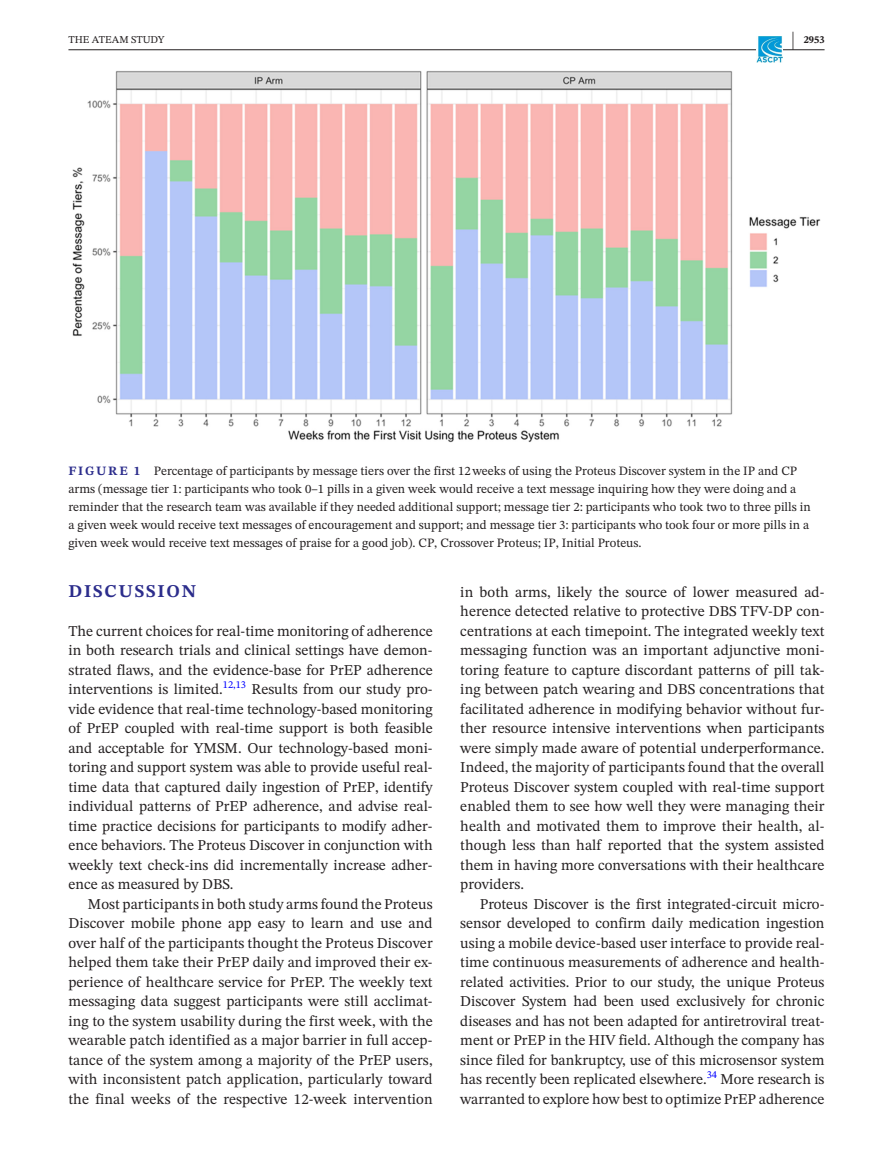
<style>
.page{position:relative;width:893px;height:1174px;background:#fff}
.page>*{position:absolute;margin:0;border:0;box-sizing:border-box;transform-origin:0 0}
.t1{font:700 21px "STIX Two Text";color:#231f20;scale:.42 1}
.t2{font:700 18px "STIX Two Text";letter-spacing:.1em;color:#2c2d8c}
.t3{font:15px/19.5px "STIX Two Text";color:#231f20;text-align:justify}
.t4{font:12.75px/18px "STIX Two Text";color:#231f20}
.t5{font:10.5px "STIX Two Text";color:#231f20}
.t6{font:10.5px "STIX Two Text";color:#00f}
.t7{font:700 10.5px "STIX Two Text";color:#231f20}
.s1{font-weight:700;color:#2c2d8c}
</style>
<div class="page">
<hr style="left:68px;top:49px;width:756px;height:1px;background:#231f20">
<img style="left:757px;top:37px;width:25px;height:25px">
<img style="left:72px;top:71px;width:749px;height:372px">
<h1 class="t1" style="left:792px;top:24px;width:8px">|</h1>
<p class="t5" style="left:68px;top:32px;width:98px">THE ATEAM STUDY</p>
<p class="t7" style="left:804px;top:32px;width:22px">2953</p>
<p class="t4" style="left:68px;top:462px;width:744px"><span class="s1">FIGURE 1</span> Percentage of participants by message tiers over the first 12weeks of using the Proteus Discover system in the IP and CP arms (message tier 1: participants who took 0–1 pills in a given week would receive a text message inquiring how they were doing and a reminder that the research team was available if they needed additional support; message tier 2: participants who took two to three pills in a given week would receive text messages of encouragement and support; and message tier 3: participants who took four or more pills in a given week would receive text messages of praise for a good job). CP, Crossover Proteus; IP, Initial Proteus.</p>
<p class="t2" style="left:68px;top:578px;width:129px">DISCUSSION</p>
<p class="t3" style="left:68px;top:621px;width:366px">The current choices for real-time monitoring of adherence in both research trials and clinical settings have demon&shy;strated flaws, and the evidence-base for PrEP adherence interventions is limited.</p>
<p class="t6" style="left:223px;top:676px;width:25px">12,13</p>
<p class="t3" style="left:68px;top:679px;width:366px;text-indent:183px">Results from our study pro&shy;vide evidence that real-time technology-based monitoring of PrEP coupled with real-time support is both feasible and acceptable for YMSM. Our technology-based moni&shy;toring and support system was able to provide useful real&shy;time data that captured daily ingestion of PrEP, identify individual patterns of PrEP adherence, and advise real&shy;time practice decisions for participants to modify adher&shy;ence behaviors. The Proteus Discover in conjunction with weekly text check-ins did incrementally increase adher&shy;ence as measured by DBS.</p>
<p class="t3" style="left:68px;top:894px;width:366px;text-indent:20px">Most participants in both study arms found the Proteus Discover mobile phone app easy to learn and use and over half of the participants thought the Proteus Discover helped them take their PrEP daily and improved their ex&shy;perience of healthcare service for PrEP. The weekly text messaging data suggest participants were still acclimat&shy;ing to the system usability during the first week, with the wearable patch identified as a major barrier in full accep&shy;tance of the system among a majority of the PrEP users, with inconsistent patch application, particularly toward the final weeks of the respective 12-week intervention</p>
<p class="t3" style="left:460px;top:582px;width:366px">in both arms, likely the source of lower measured ad&shy;herence detected relative to protective DBS TFV-DP con&shy;centrations at each timepoint. The integrated weekly text messaging function was an important adjunctive moni&shy;toring feature to capture discordant patterns of pill tak&shy;ing between patch wearing and DBS concentrations that facilitated adherence in modifying behavior without fur&shy;ther resource intensive interventions when participants were simply made aware of potential underperformance.<br>Indeed, the majority of participants found that the overall Proteus Discover system coupled with real-time support enabled them to see how well they were managing their health and motivated them to improve their health, al&shy;though less than half reported that the system assisted them in having more conversations with their healthcare providers.</p>
<p class="t3" style="left:460px;top:894px;width:366px;text-indent:20px">Proteus Discover is the first integrated-circuit micro&shy;sensor developed to confirm daily medication ingestion using a mobile device-based user interface to provide real&shy;time continuous measurements of adherence and health&shy;related activities. Prior to our study, the unique Proteus Discover System had been used exclusively for chronic diseases and has not been adapted for antiretroviral treat&shy;ment or PrEP in the HIV field. Although the company has since filed for bankruptcy, use of this microsensor system has recently been replicated elsewhere.<sup>34</sup> More research is warranted to explore how best to optimize PrEP adherence</p>
</div>
